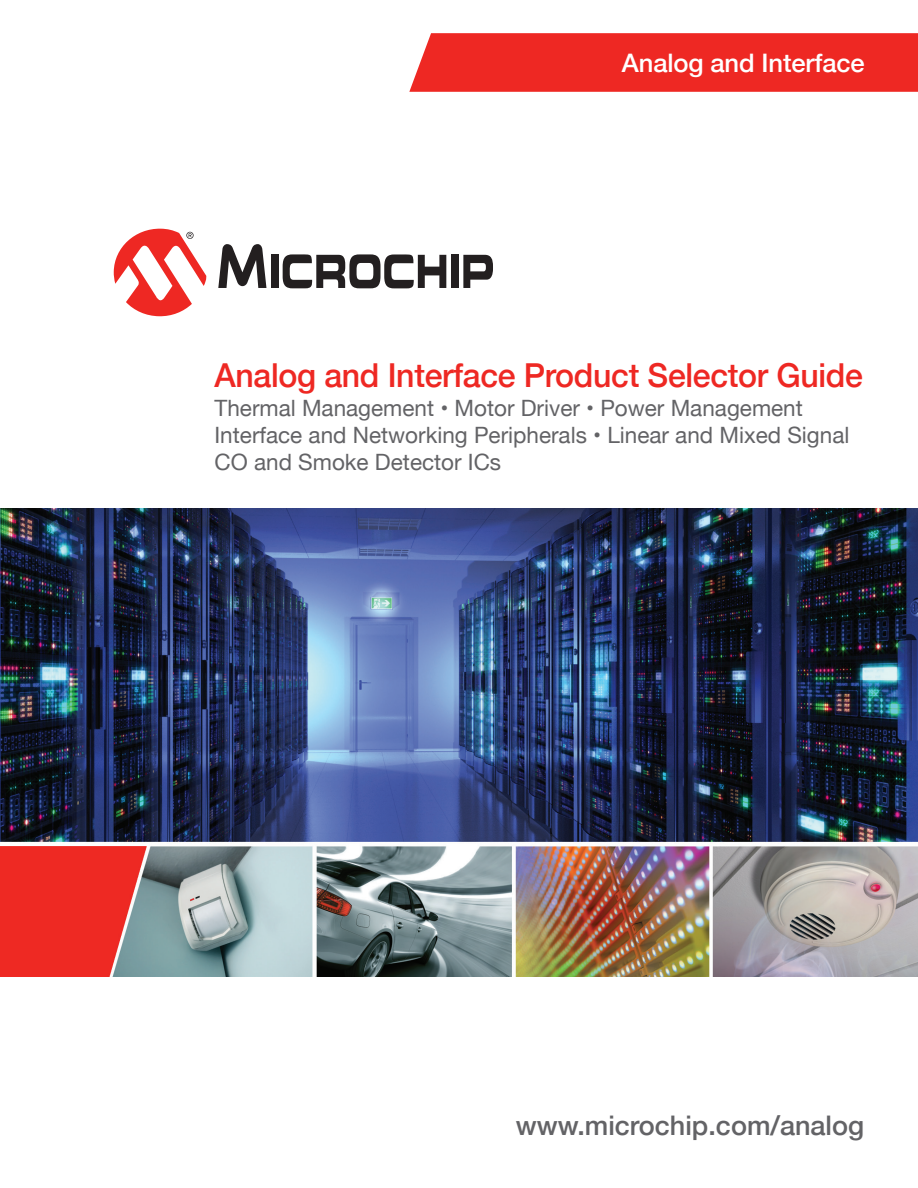
<style>
.page{position:relative;width:918px;height:1188px;background:#fff}
.page>*{position:absolute;margin:0;border:0;box-sizing:border-box;transform-origin:0 0}
.t1{font:500 33px "Helvetica Neue";letter-spacing:-.01em;color:#ee2823}
.t2{font:500 27px "Helvetica Neue";color:#636366}
.t3{font:500 25.5px "Helvetica Neue";letter-spacing:-.005em;color:#fff}
.t4{font:22.5px/27px "Helvetica Neue";color:#636366}
</style>
<div class="page">
<svg style="left:218px;top:244px;width:48px;height:44px"></svg>
<div style="left:271px;top:255px;width:7px;height:33px;background:#231f20"></div>
<div style="left:451px;top:255px;width:8px;height:33px;background:#231f20"></div>
<svg style="left:463px;top:255px;width:30px;height:33px"></svg>
<svg style="left:283px;top:254px;width:163px;height:34px"></svg>
<svg style="left:114px;top:228px;width:92px;height:88px"></svg>
<div style="left:409px;top:33px;width:509px;height:59px;background:#ee2823"></div>
<img style="left:0;top:509px;width:918px;height:467px">
<p class="t3" style="left:622px;top:42px;width:244px">Analog and Interface</p>
<h1 class="t1" style="left:214px;top:349px;width:650px">Analog and Interface Product Selector Guide</h1>
<p class="t4" style="left:214px;top:396px;width:636px">Thermal Management • Motor Driver • Power Management<br>Interface and Networking Peripherals • Linear and Mixed Signal<br>CO and Smoke Detector ICs</p>
<p class="t2" style="left:516px;top:1104px;width:350px">www.microchip.com/analog</p>
</div>
